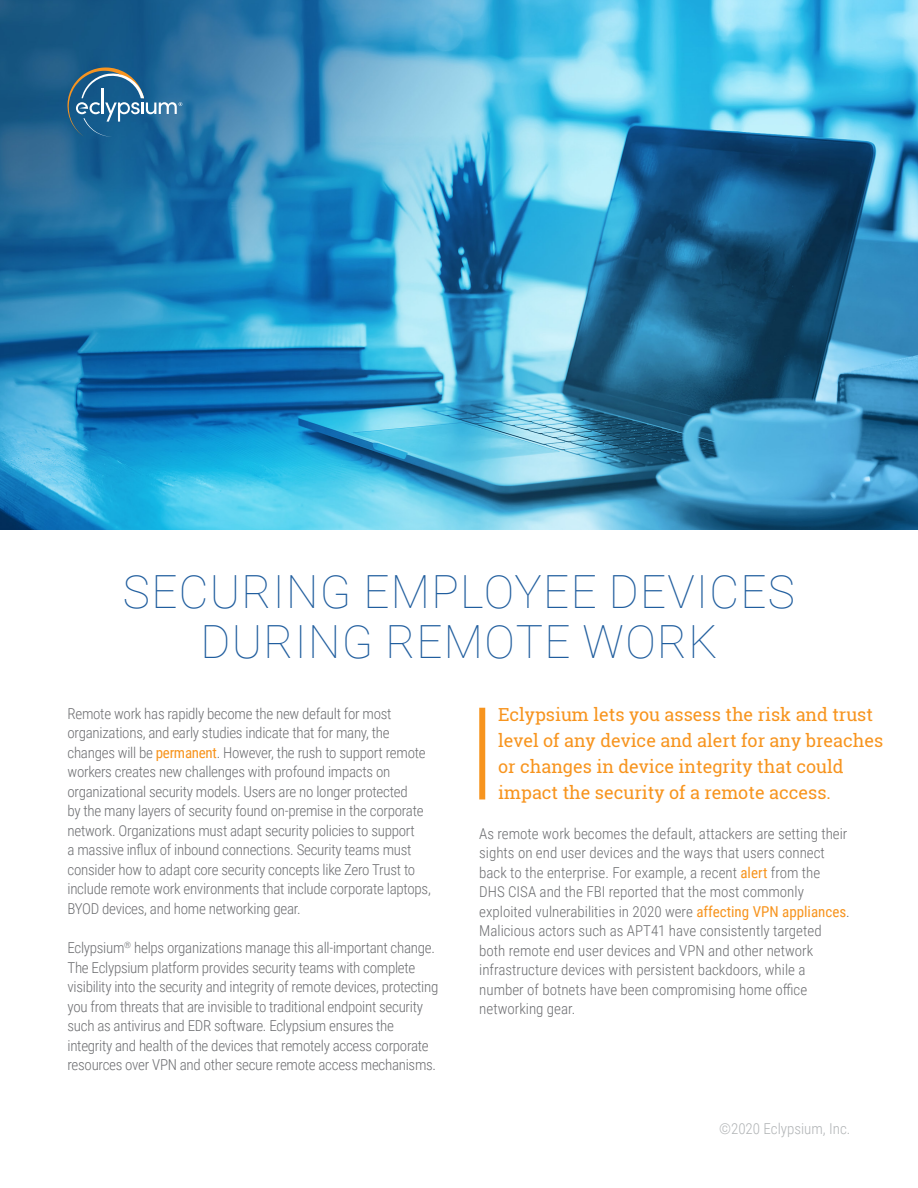
<style>
.page{position:relative;width:918px;height:1188px;background:#fff}
.page>*{position:absolute;margin:0;border:0;box-sizing:border-box;transform-origin:0 0}
.t1{font:100 45.75px/50.4px "Roboto";letter-spacing:.03em;color:#215e9e;text-align:center}
.t2{font:18px/26.1px "Roboto Slab";color:#f7941e}
.t3{font:300 15px/19.5px "Roboto Condensed";letter-spacing:-.02em;color:#6d6e71}
.t4{font:300 15px/19.5px "Roboto Condensed";color:#6d6e71}
.t5{font:300 15px "Roboto Condensed";color:#b1b4b6}
.s1{font-weight:400;color:#f7941e}
</style>
<div class="page">
<img style="left:0;top:0;width:918px;height:529px">
<svg style="left:68px;top:68px;width:114px;height:69px;background:#397299"></svg>
<div style="left:479px;top:708px;width:6px;height:91px;background:#f7941e"></div>
<h1 class="t1" style="left:123px;top:565px;width:673px">SECURING EMPLOYEE DEVICES<br>DURING REMOTE WORK</h1>
<p class="t3" style="left:68px;top:703px;width:365px">Remote work has rapidly become the new default for most organizations, and early studies indicate that for many, the changes will be <span class="s1">permanent</span>. However, the rush to support remote workers creates new challenges with profound impacts on organizational security models. Users are no longer protected<br>by the many layers of security found on-premise in the corporate network. Organizations must adapt security policies to support<br>a massive influx of inbound connections. Security teams must consider how to adapt core security concepts like Zero Trust to include remote work environments that include corporate laptops, BYOD devices, and home networking gear.</p>
<p class="t3" style="left:68px;top:938px;width:372px">Eclypsium<sup>®</sup> helps organizations manage this all-important change.<br>The Eclypsium platform provides security teams with complete visibility into the security and integrity of remote devices, protecting you from threats that are invisible to traditional endpoint security such as antivirus and EDR software. Eclypsium ensures the integrity and health of the devices that remotely access corporate resources over VPN and other secure remote access mechanisms.</p>
<p class="t2" style="left:498px;top:701px;width:387px">Eclypsium lets you assess the risk and trust level of any device and alert for any breaches or changes in device integrity that could impact the security of a remote access.</p>
<p class="t4" style="left:479px;top:823px;width:372px">As remote work becomes the default, attackers are setting their sights on end user devices and the ways that users connect back to the enterprise. For example, a recent <span class="s1">alert</span> from the<br>DHS CISA and the FBI reported that the most commonly exploited vulnerabilities in 2020 were <span class="s1">affecting VPN appliances</span>.<br>Malicious actors such as APT41 have consistently targeted both remote end user devices and VPN and other network infrastructure devices with persistent backdoors, while a number of botnets have been compromising home office networking gear.</p>
<p class="t5" style="left:719px;top:1118px;width:133px">©2020 Eclypsium, Inc.</p>
</div>
